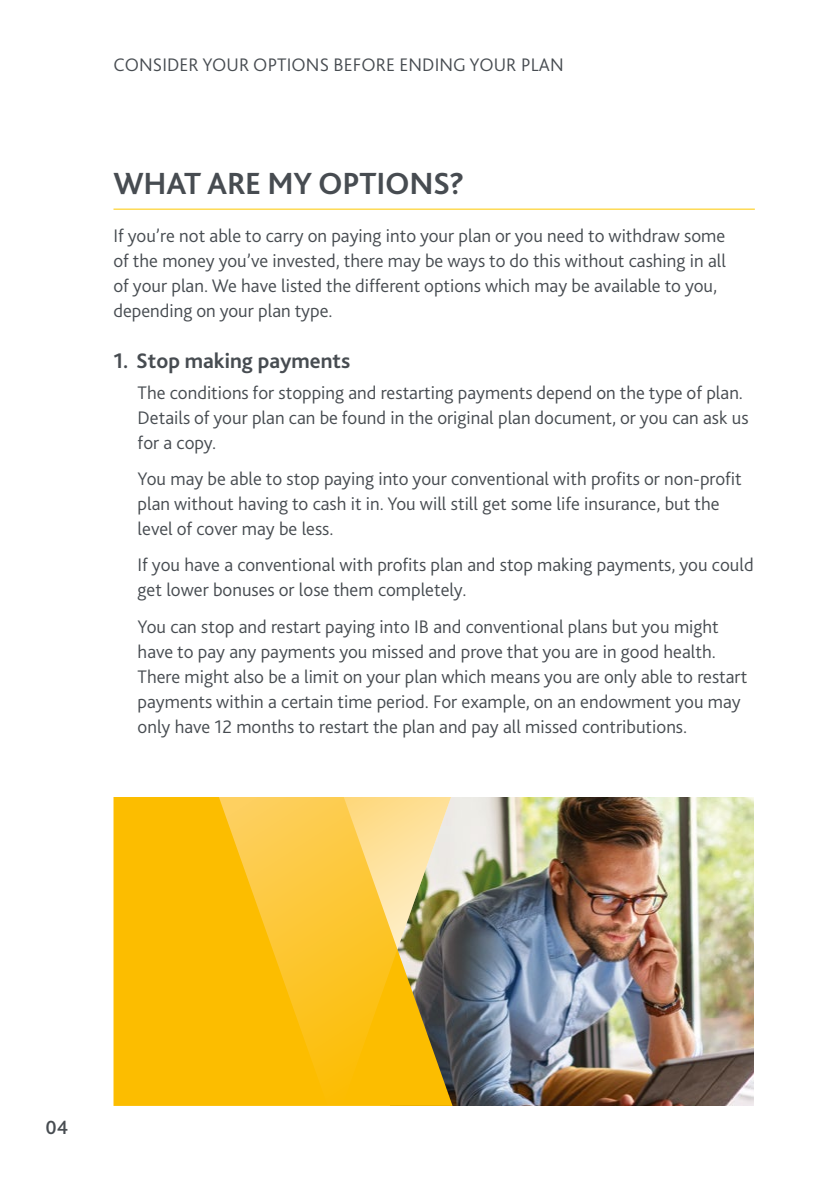
<style>
.page{position:relative;width:840px;height:1191px;background:#fff}
.page>*{position:absolute;margin:0;border:0;box-sizing:border-box;transform-origin:0 0}
.t1{font:700 32px "Bliss 2";letter-spacing:-.01em;color:#474c51}
.t2{font:700 22px "Bliss 2";color:#474c51}
.t3{font:500 20px "Bliss 2";color:#474c51}
.t4{font:300 19px/25px "Bliss 2";color:#474c51}
</style>
<div class="page">
<hr style="left:113px;top:209px;width:641px;height:1px;background:#fec800">
<img style="left:452px;top:797px;width:301px;height:309px">
<div style="left:113px;top:797px;width:339px;height:309px;background:#fcbd00"></div>
<svg style="left:218px;top:797px;width:233px;height:309px;background:#eebe33"></svg>
<p class="t4" style="left:113px;top:52px;width:451px">CONSIDER YOUR OPTIONS BEFORE ENDING YOUR PLAN</p>
<h1 class="t1" style="left:113px;top:164px;width:352px">WHAT ARE MY OPTIONS?</h1>
<p class="t4" style="left:113px;top:223px;width:613px">If you’re not able to carry on paying into your plan or you need to withdraw some of the money you’ve invested, there may be ways to do this without cashing in all of your plan. We have listed the different options which may be available to you, depending on your plan type.</p>
<p class="t2" style="left:113px;top:347px;width:238px">1. Stop making payments</p>
<p class="t4" style="left:137px;top:380px;width:612px">The conditions for stopping and restarting payments depend on the type of plan.<br>Details of your plan can be found in the original plan document, or you can ask us for a copy.</p>
<p class="t4" style="left:137px;top:466px;width:605px">You may be able to stop paying into your conventional with profits or non-profit plan without having to cash it in. You will still get some life insurance, but the level of cover may be less.</p>
<p class="t4" style="left:137px;top:552px;width:617px">If you have a conventional with profits plan and stop making payments, you could get lower bonuses or lose them completely.</p>
<p class="t4" style="left:137px;top:614px;width:611px">You can stop and restart paying into IB and conventional plans but you might have to pay any payments you missed and prove that you are in good health.<br>There might also be a limit on your plan which means you are only able to restart payments within a certain time period. For example, on an endowment you may only have 12 months to restart the plan and pay all missed contributions.</p>
<p class="t3" style="left:45px;top:1115px;width:24px">04</p>
</div>
